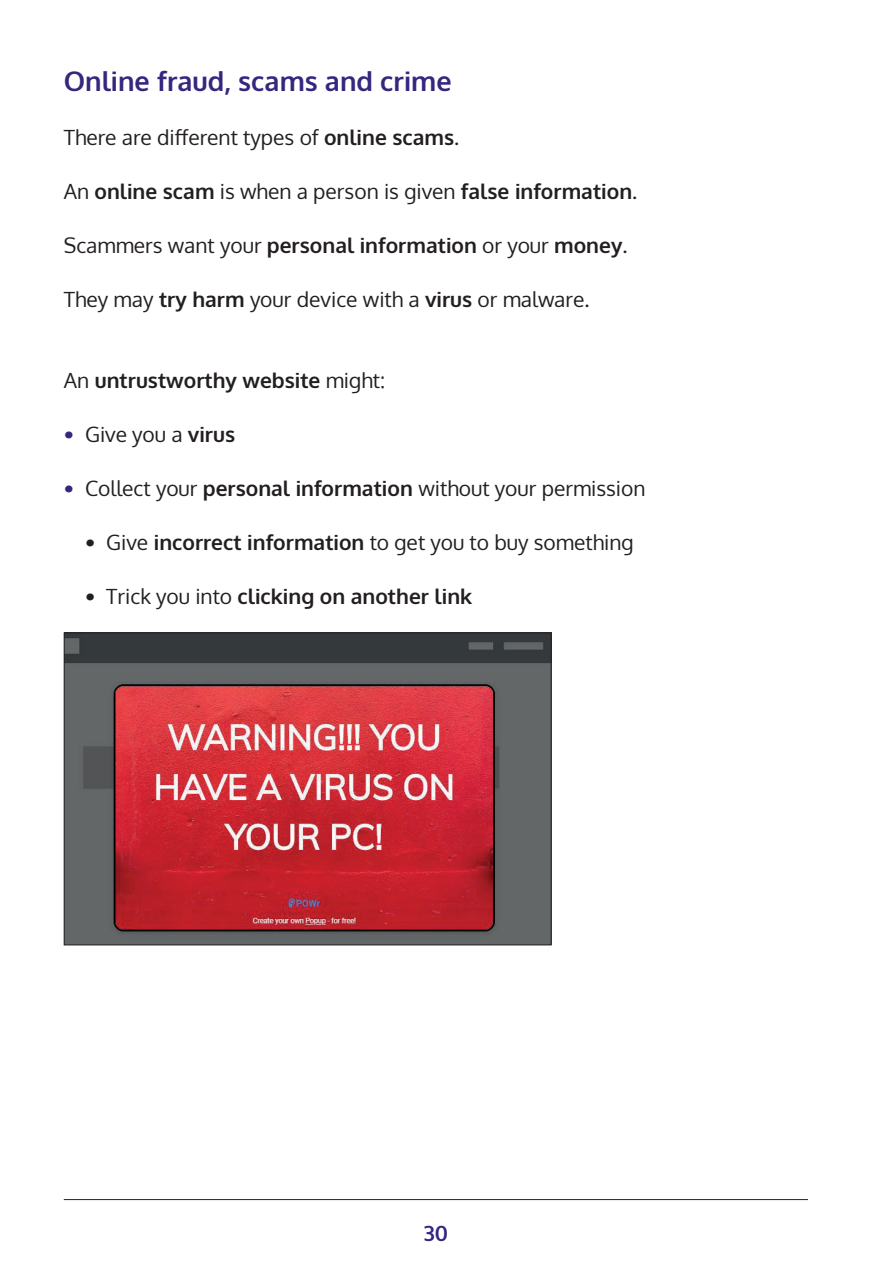
<style>
.page{position:relative;width:893px;height:1263px;background:#fff}
.page>*{position:absolute;margin:0;border:0;box-sizing:border-box;transform-origin:0 0}
.t1{font:700 27px "Oxygen";color:#35267e}
.t2{font:21px "Oxygen";color:#231f20}
.t3{font:700 21px "Oxygen";color:#231f20}
.t4{font:700 21px "Oxygen";color:#35267e}
.s1{font-weight:700}
.s2{font-weight:400}
.s3{font-weight:700;color:#35267e}
</style>
<div class="page">
<hr style="left:64px;top:1199px;width:744px;height:1px;background:#231f20">
<img style="left:66px;top:634px;width:483px;height:309px">
<div style="left:64px;top:632px;width:487px;height:313px;border:1px solid #231f20"></div>
<p class="t1" style="left:64px;top:64px;width:389px">Online fraud, scams and crime</p>
<p class="t2" style="left:64px;top:123px;width:397px">There are different types of <span class="s1">online scams</span>.</p>
<p class="t3" style="left:64px;top:178px;width:575px"><span class="s2">An</span> online scam <span class="s2">is when a person is given</span> false information<span class="s2">.</span></p>
<p class="t3" style="left:64px;top:232px;width:565px"><span class="s2">Scammers want your</span> personal information <span class="s2">or your</span> money<span class="s2">.</span></p>
<p class="t2" style="left:64px;top:285px;width:527px">They may <span class="s1">try harm</span> your device with a <span class="s1">virus</span> or malware.</p>
<p class="t3" style="left:64px;top:367px;width:323px"><span class="s2">An</span> untrustworthy website <span class="s2">might:</span></p>
<p class="t2" style="left:64px;top:420px;width:173px"><span class="s3">•</span> Give you a <span class="s1">virus</span></p>
<p class="t2" style="left:64px;top:474px;width:583px"><span class="s3">•</span> Collect your <span class="s1">personal information</span> without your permission</p>
<p class="t2" style="left:85px;top:528px;width:550px"><span class="s1">•</span> Give <span class="s1">incorrect information</span> to get you to buy something</p>
<p class="t3" style="left:85px;top:583px;width:389px">• <span class="s2">Trick you into</span> clicking on another link</p>
<p class="t4" style="left:424px;top:1220px;width:26px">30</p>
</div>
